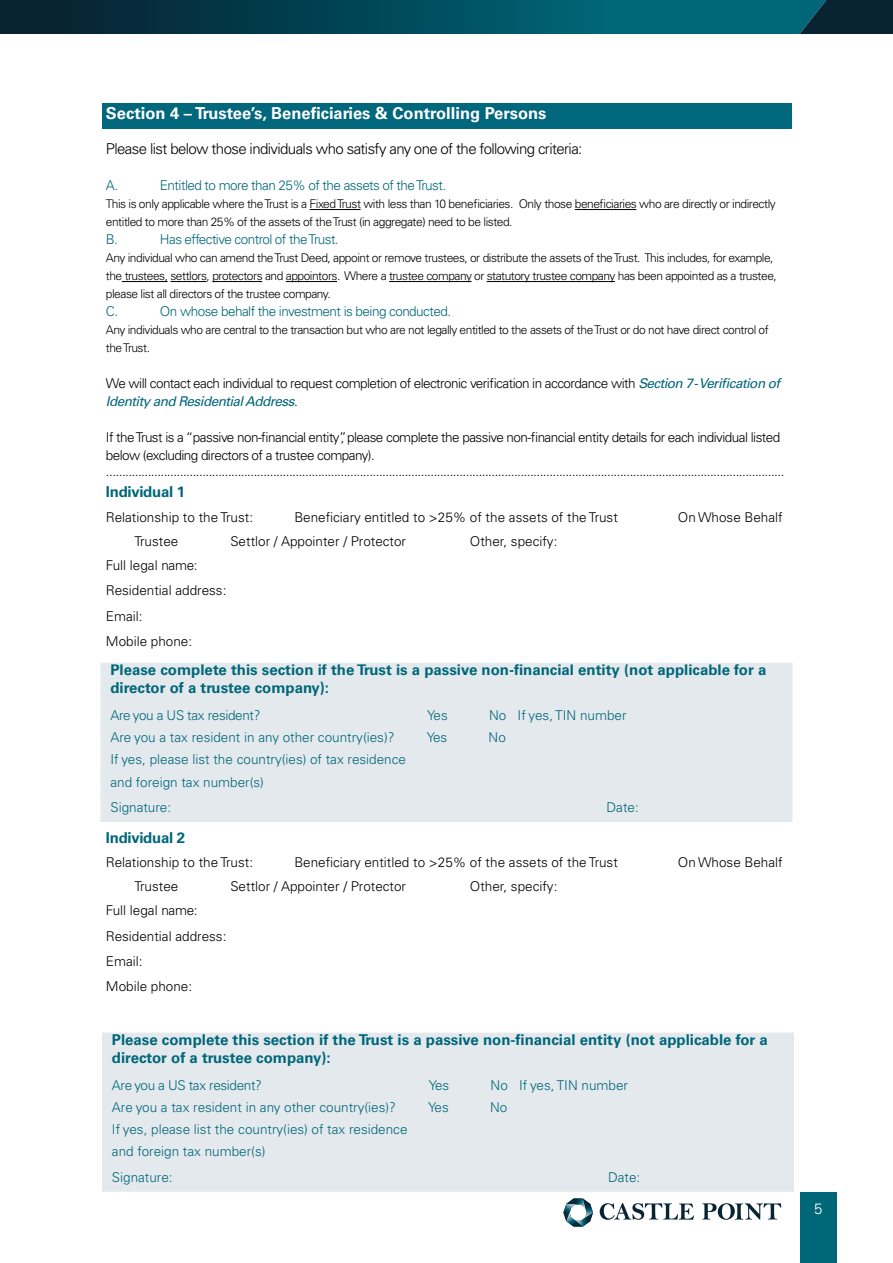
<style>
.page{position:relative;width:893px;height:1263px;background:#fff}
.page>*{position:absolute;margin:0;border:0;box-sizing:border-box;transform-origin:0 0}
.t1{font:700 16.5px "Univers LT Pro 65";color:#fff}
.t2{font:700 15px/18px "Univers LT Pro 65";color:#006779}
.t3{font:300 15px "Univers LT Pro 45";letter-spacing:-.04em;color:#000}
.t4{font:700 15px "Univers LT Pro 65";letter-spacing:-.02em;color:#006779}
.t5{font:300 15px "Univers LT Pro 45";color:#fff}
.t6{font:300 13.5px/25.2px "Univers LT Pro 45";color:#000}
.t7{font:300 13.5px/22.2px "Univers LT Pro 45";color:#006779}
.t8{font:300 13.5px/18px "Univers LT Pro 45";letter-spacing:-.04em;color:#000}
.t9{font:300 13.5px "Univers LT Pro 45";letter-spacing:-.04em;color:#006779}
.t10{font:300 13.5px "Univers LT Pro 45";letter-spacing:-.025em;color:#006779}
.t11{font:italic 13.5px "Univers LT Pro 55";letter-spacing:-.04em;color:#006779}
.t12{font:300 12px/18px "Univers LT Pro 45";letter-spacing:-.04em;color:#000}
.s1{font-family:"Univers LT Pro 55";font-weight:400;font-style:italic;color:#006779}
.s2{font-family:"Univers LT Pro 45";font-weight:300;font-style:normal;color:#000}
</style>
<div class="page">
<div style="left:103px;top:1033px;width:690px;height:158px;background:#e4e9ed"></div>
<div style="left:102px;top:1032px;width:692px;height:160px;border:2px solid #e4e9ed"></div>
<div style="left:102px;top:103px;width:689px;height:25px;background:#00677d"></div>
<hr style="left:310px;top:209px;width:51px;height:1px;background:#000">
<hr style="left:575px;top:209px;width:61px;height:1px;background:#000">
<hr style="left:122px;top:281px;width:46px;height:1px;background:#000">
<hr style="left:170px;top:281px;width:37px;height:1px;background:#000">
<hr style="left:212px;top:281px;width:50px;height:1px;background:#000">
<hr style="left:286px;top:281px;width:51px;height:1px;background:#000">
<hr style="left:389px;top:281px;width:82px;height:1px;background:#000">
<hr style="left:487px;top:281px;width:128px;height:1px;background:#000">
<div style="left:101px;top:663px;width:691px;height:158px;background:#e4e9ed"></div>
<div style="left:100px;top:663px;width:692px;height:159px;border:2px solid #e4e9ed"></div>
<div style="left:800px;top:1192px;width:36px;height:71px;background:#006779"></div>
<svg style="left:600px;top:1203px;width:94px;height:17px"></svg>
<svg style="left:702px;top:1203px;width:79px;height:17px"></svg>
<svg style="left:563px;top:1198px;width:30px;height:29px"></svg>
<svg style="left:0;top:0;width:893px;height:34px"></svg>
<h1 class="t1" style="left:106px;top:104px;width:442px">Section 4 – Trustee’s, Beneficiaries &amp; Controlling Persons</h1>
<p class="t3" style="left:106px;top:140px;width:478px">Please list below those individuals who satisfy any one of the following criteria:</p>
<p class="t7" style="left:106px;top:174px;width:14px">A.</p>
<p class="t9" style="left:160px;top:177px;width:288px">Entitled to more than 25% of the assets of the Trust.</p>
<p class="t12" style="left:106px;top:195px;width:671px">This is only applicable where the Trust is a Fixed Trust with less than 10 beneficiaries. Only those beneficiaries who are directly or indirectly entitled to more than 25% of the assets of the Trust (in aggregate) need to be listed.</p>
<p class="t7" style="left:106px;top:228px;width:13px">B.</p>
<p class="t9" style="left:160px;top:231px;width:180px">Has effective control of the Trust.</p>
<p class="t12" style="left:106px;top:249px;width:672px">Any individual who can amend the Trust Deed, appoint or remove trustees, or distribute the assets of the Trust. This includes, for example, the trustees, settlors, protectors and appointors. Where a trustee company or statutory trustee company has been appointed as a trustee, please list all directors of the trustee company.</p>
<p class="t7" style="left:106px;top:300px;width:14px">C.</p>
<p class="t9" style="left:160px;top:303px;width:293px">On whose behalf the investment is being conducted.</p>
<p class="t12" style="left:106px;top:321px;width:664px">Any individuals who are central to the transaction but who are not legally entitled to the assets of the Trust or do not have direct control of the Trust.</p>
<p class="t8" style="left:106px;top:375px;width:676px">We will contact each individual to request completion of electronic verification in accordance with <span class="s1">Section 7 - Verification of</span></p>
<p class="t11" style="left:106px;top:393px;width:193px">Identity and Residential Address<span class="s2">.</span></p>
<p class="t8" style="left:106px;top:429px;width:676px">If the Trust is a “passive non-financial entity”, please complete the passive non-financial entity details for each individual listed below (excluding directors of a trustee company).</p>
<p class="t6" style="left:106px;top:459px;width:680px">...................................................................................................................................................................................................................</p>
<p class="t4" style="left:106px;top:483px;width:81px">Individual 1</p>
<p class="t6" style="left:106px;top:504px;width:149px">Relationship to the Trust:</p>
<p class="t6" style="left:294px;top:504px;width:325px">Beneficiary entitled to &gt;25% of the assets of the Trust</p>
<p class="t6" style="left:678px;top:504px;width:106px">On Whose Behalf</p>
<p class="t6" style="left:134px;top:528px;width:46px">Trustee</p>
<p class="t6" style="left:230px;top:528px;width:177px">Settlor / Appointer / Protector</p>
<p class="t6" style="left:470px;top:528px;width:89px">Other, specify:</p>
<p class="t6" style="left:106px;top:553px;width:122px">Full legal name:<br>Residential address:<br>Email:<br>Mobile phone:</p>
<p class="t2" style="left:110px;top:661px;width:657px">Please complete this section if the Trust is a passive non-financial entity (not applicable for a director of a trustee company):</p>
<p class="t10" style="left:110px;top:707px;width:152px">Are you a US tax resident?</p>
<p class="t7" style="left:427px;top:704px;width:22px">Yes</p>
<p class="t7" style="left:489px;top:704px;width:139px">No If yes, TIN number</p>
<p class="t7" style="left:110px;top:726px;width:286px">Are you a tax resident in any other country(ies)?</p>
<p class="t7" style="left:427px;top:726px;width:22px">Yes</p>
<p class="t7" style="left:489px;top:726px;width:19px">No</p>
<p class="t7" style="left:110px;top:748px;width:297px">If yes, please list the country(ies) of tax residence and foreign tax number(s)</p>
<p class="t7" style="left:110px;top:796px;width:62px">Signature:</p>
<p class="t7" style="left:606px;top:796px;width:34px">Date:</p>
<p class="t4" style="left:106px;top:828px;width:81px">Individual 2</p>
<p class="t6" style="left:106px;top:849px;width:149px">Relationship to the Trust:</p>
<p class="t6" style="left:294px;top:849px;width:325px">Beneficiary entitled to &gt;25% of the assets of the Trust</p>
<p class="t6" style="left:678px;top:849px;width:106px">On Whose Behalf</p>
<p class="t6" style="left:134px;top:874px;width:46px">Trustee</p>
<p class="t6" style="left:230px;top:874px;width:177px">Settlor / Appointer / Protector</p>
<p class="t6" style="left:470px;top:874px;width:89px">Other, specify:</p>
<p class="t6" style="left:106px;top:898px;width:122px">Full legal name:<br>Residential address:<br>Email:<br>Mobile phone:</p>
<p class="t2" style="left:112px;top:1031px;width:657px">Please complete this section if the Trust is a passive non-financial entity (not applicable for a director of a trustee company):</p>
<p class="t10" style="left:112px;top:1077px;width:152px">Are you a US tax resident?</p>
<p class="t7" style="left:429px;top:1074px;width:22px">Yes</p>
<p class="t7" style="left:491px;top:1074px;width:139px">No If yes, TIN number</p>
<p class="t7" style="left:112px;top:1096px;width:286px">Are you a tax resident in any other country(ies)?</p>
<p class="t7" style="left:428px;top:1096px;width:22px">Yes</p>
<p class="t7" style="left:490px;top:1096px;width:19px">No</p>
<p class="t7" style="left:112px;top:1118px;width:297px">If yes, please list the country(ies) of tax residence and foreign tax number(s)</p>
<p class="t7" style="left:112px;top:1166px;width:62px">Signature:</p>
<p class="t7" style="left:608px;top:1166px;width:34px">Date:</p>
<p class="t5" style="left:814px;top:1199px;width:10px">5</p>
</div>
